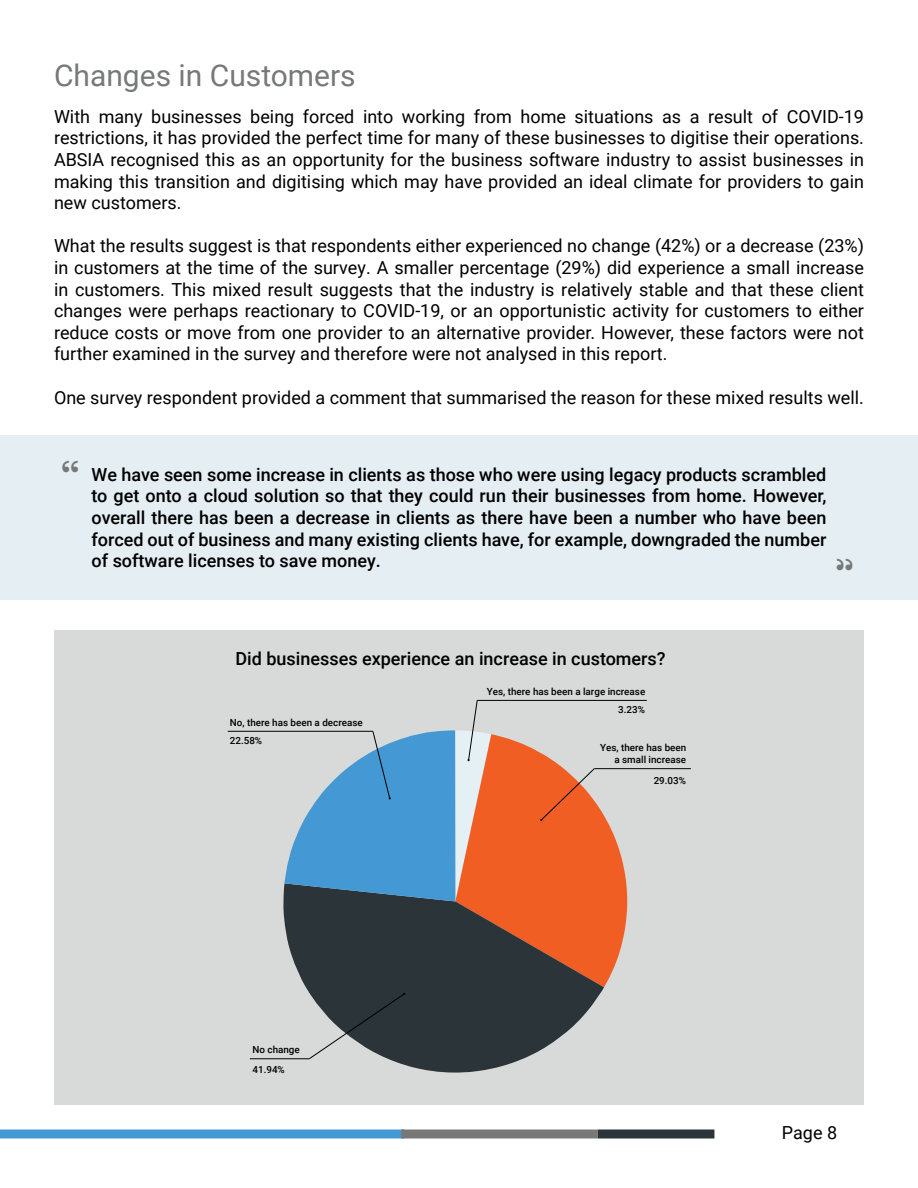
<style>
.page{position:relative;width:918px;height:1188px;background:#fff}
.page>*{position:absolute;margin:0;border:0;box-sizing:border-box;transform-origin:0 0}
.t1{font:700 33px "Baskerville";color:#777878}
.t2{font:30px "Roboto";color:#777878}
.t3{font:18px/21.6px "Roboto";color:#000;text-align:justify}
.t4{font:500 18px/21.6px "Roboto";color:#000;text-align:justify}
.t5{font:500 9.75px/18.6px "Roboto";color:#000}
</style>
<div class="page">
<div style="left:54px;top:631px;width:810px;height:474px;background:#d8dad9"></div>
<div style="left:0;top:435px;width:918px;height:164px;background:#e4eef3"></div>
<svg style="left:491px;top:734px;width:137px;height:253px;fill:#f15e24"></svg>
<svg style="left:283px;top:883px;width:321px;height:190px;fill:#2b3439"></svg>
<hr style="left:250px;top:1059px;width:59px;height:1px;background:#000">
<svg style="left:309px;top:993px;width:96px;height:66px"></svg>
<hr style="left:594px;top:768px;width:97px;height:1px;background:#000">
<svg style="left:540px;top:768px;width:55px;height:53px"></svg>
<hr style="left:228px;top:731px;width:145px;height:1px;background:#000">
<hr style="left:477px;top:700px;width:170px;height:1px;background:#000">
<svg style="left:284px;top:700px;width:207px;height:201px"></svg>
<div style="left:0;top:1130px;width:404px;height:8px;background:#4498d3"></div>
<div style="left:401px;top:1130px;width:197px;height:8px;background:#787878"></div>
<div style="left:598px;top:1130px;width:116px;height:8px;background:#2b3439"></div>
<h2 class="t2" style="left:54px;top:54px;width:303px">Changes in Customers</h2>
<p class="t3" style="left:54px;top:105px;width:812px">With many businesses being forced into working from home situations as a result of COVID-19 restrictions, it has provided the perfect time for many of these businesses to digitise their operations.<br>ABSIA recognised this as an opportunity for the business software industry to assist businesses in making this transition and digitising which may have provided an ideal climate for providers to gain new customers.</p>
<p class="t3" style="left:54px;top:234px;width:812px">What the results suggest is that respondents either experienced no change (42%) or a decrease (23%) in customers at the time of the survey. A smaller percentage (29%) did experience a small increase in customers. This mixed result suggests that the industry is relatively stable and that these client changes were perhaps reactionary to COVID-19, or an opportunistic activity for customers to either reduce costs or move from one provider to an alternative provider. However, these factors were not further examined in the survey and therefore were not analysed in this report.</p>
<p class="t3" style="left:54px;top:386px;width:812px">One survey respondent provided a comment that summarised the reason for these mixed results well.</p>
<h1 class="t1" style="left:61px;top:450px;width:21px">“</h1>
<p class="t4" style="left:92px;top:463px;width:736px">We have seen some increase in clients as those who were using legacy products scrambled to get onto a cloud solution so that they could run their businesses from home. However, overall there has been a decrease in clients as there have been a number who have been forced out of business and many existing clients have, for example, downgraded the number of software licenses to save money.</p>
<p class="t4" style="left:235px;top:647px;width:432px">Did businesses experience an increase in customers?</p>
<p class="t5" style="left:230px;top:713px;width:134px">No, there has been a decrease<br>22.58%</p>
<p class="t5" style="left:487px;top:682px;width:160px;text-align:right">Yes, there has been a large increase<br>3.23%</p>
<p class="t5" style="left:600px;top:741px;width:88px;line-height:11.7px;text-align:right">Yes, there has been a small increase</p>
<p class="t5" style="left:654px;top:771px;width:34px">29.03%</p>
<p class="t5" style="left:253px;top:1040px;width:49px;line-height:19.4px">No change<br>41.94%</p>
<p class="t3" style="left:782px;top:1121px;width:57px">Page 8</p>
</div>
